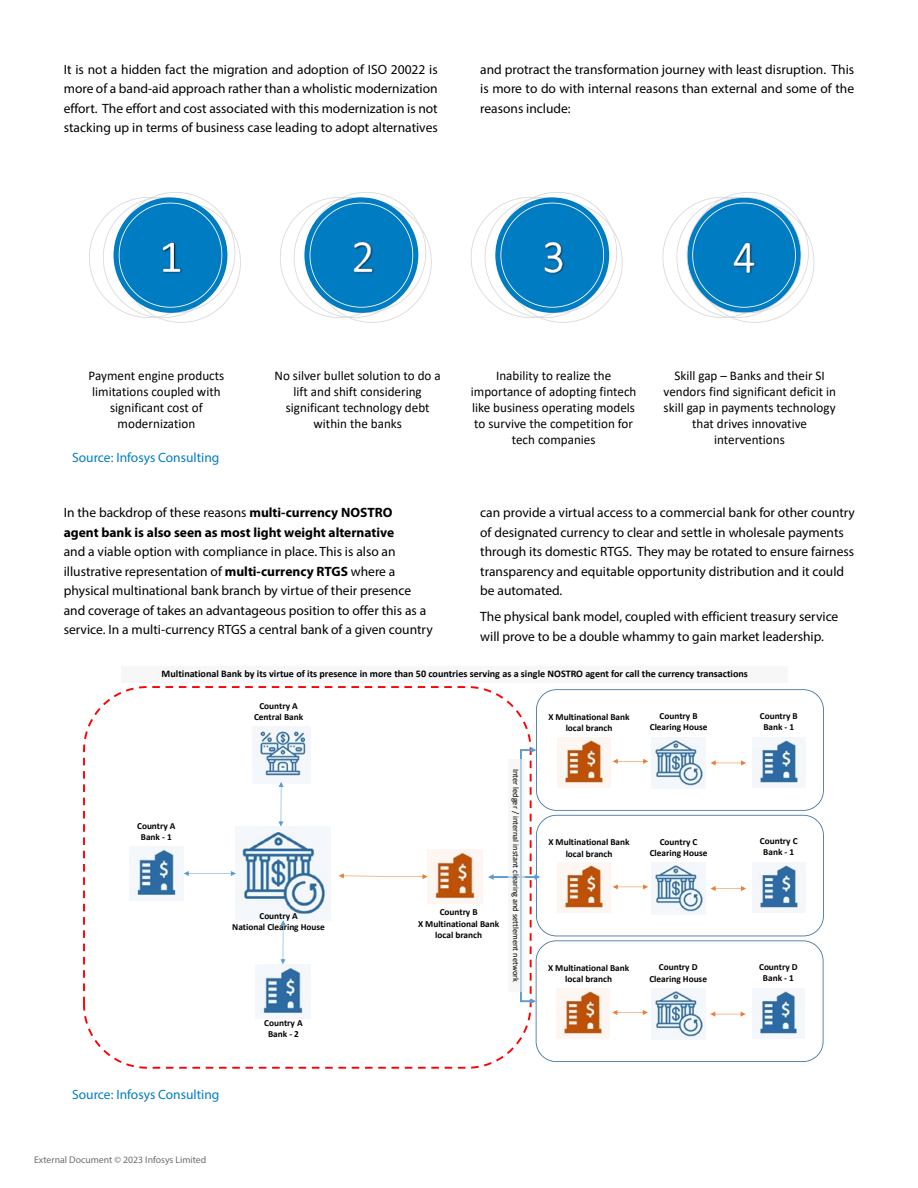
<style>
.page{position:relative;width:918px;height:1188px;background:#fff}
.page>*{position:absolute;margin:0;border:0;box-sizing:border-box;transform-origin:0 0}
.t1{font:13.5px/19.5px "Myriad Pro";color:#000}
.t2{font:700 13.5px/19.5px "Myriad Pro";color:#000}
.t3{font:13.5px "Myriad Pro";color:#007dc3}
.t4{font:13.2px/16px "Calibri";color:#000;text-align:center}
.t5{font:700 10.05px "Calibri";color:#000}
.t6{font:9.75px "Myriad Pro";color:#6d6e71}
.t7{font:700 9.3px/11.1px "Calibri";letter-spacing:-.005em;color:#000;text-align:center}
.t8{font:8.4px "Calibri";letter-spacing:.005em;color:#000}
.s1{font-weight:400}
.s2{font-weight:700}
</style>
<div class="page">
<svg style="left:89px;top:192px;width:726px;height:131px"></svg>
<svg style="left:83px;top:686px;width:741px;height:383px"></svg>
<p class="t1" style="left:64px;top:59px;width:376px;text-align:justify">It is not a hidden fact the migration and adoption of ISO 20022 is more of a band-aid approach rather than a wholistic modernization effort. The effort and cost associated with this modernization is not stacking up in terms of business case leading to adopt alternatives</p>
<p class="t1" style="left:480px;top:59px;width:375px;text-align:justify">and protract the transformation journey with least disruption. This is more to do with internal reasons than external and some of the reasons include:</p>
<p class="t4" style="left:89px;top:367px;width:137px">Payment engine products limitations coupled with significant cost of modernization</p>
<p class="t4" style="left:275px;top:367px;width:168px">No silver bullet solution to do a lift and shift considering significant technology debt within the banks</p>
<p class="t4" style="left:471px;top:367px;width:167px">Inability to realize the importance of adopting fintech like business operating models to survive the competition for tech companies</p>
<p class="t4" style="left:664px;top:368px;width:174px">Skill gap – Banks and their SI vendors find significant deficit in skill gap in payments technology that drives innovative interventions</p>
<p class="t3" style="left:72px;top:449px;width:149px">Source: Infosys Consulting</p>
<p class="t2" style="left:64px;top:503px;width:332px"><span class="s1">In the backdrop of these reasons</span> multi-currency NOSTRO agent bank is also seen as most light weight alternative</p>
<p class="t1" style="left:64px;top:542px;width:370px">and a viable option with compliance in place. This is also an illustrative representation of <span class="s2">multi-currency RTGS</span> where a physical multinational bank branch by virtue of their presence and coverage of takes an advantageous position to offer this as a service. In a multi-currency RTGS a central bank of a given country</p>
<p class="t1" style="left:480px;top:503px;width:376px">can provide a virtual access to a commercial bank for other country of designated currency to clear and settle in wholesale payments through its domestic RTGS. They may be rotated to ensure fairness transparency and equitable opportunity distribution and it could be automated.</p>
<p class="t1" style="left:480px;top:607px;width:360px">The physical bank model, coupled with efficient treasury service will prove to be a double whammy to gain market leadership.</p>
<p class="t5" style="left:162px;top:667px;width:588px">Multinational Bank by its virtue of its presence in more than 50 countries serving as a single NOSTRO agent for call the currency transactions</p>
<p class="t7" style="left:254px;top:700px;width:51px">Country A<br>Central Bank</p>
<p class="t7" style="left:137px;top:821px;width:40px">Country A<br>Bank - 1</p>
<p class="t7" style="left:232px;top:910px;width:94px">Country A<br>National Clearing House</p>
<p class="t3" style="left:72px;top:1086px;width:149px">Source: Infosys Consulting</p>
<p class="t6" style="left:34px;top:1154px;width:174px">External Document © 2023 Infosys Limited</p>
<p class="t7" style="left:264px;top:1017px;width:40px">Country A<br>Bank - 2</p>
<p class="t7" style="left:418px;top:907px;width:83px">Country B<br>X Multinational Bank local branch</p>
<p class="t8" style="left:522px;top:769px;width:215px;rotate:90deg">Inter ledger / internal instant clearing and settlement network</p>
<p class="t7" style="left:548px;top:711px;width:83px">X Multinational Bank local branch</p>
<p class="t7" style="left:650px;top:711px;width:59px">Country B<br>Clearing House</p>
<p class="t7" style="left:760px;top:710px;width:40px">Country B<br>Bank - 1</p>
<p class="t7" style="left:548px;top:837px;width:83px">X Multinational Bank local branch</p>
<p class="t7" style="left:650px;top:836px;width:59px">Country C<br>Clearing House</p>
<p class="t7" style="left:760px;top:836px;width:39px">Country C<br>Bank - 1</p>
<p class="t7" style="left:548px;top:962px;width:83px">X Multinational Bank local branch</p>
<p class="t7" style="left:649px;top:962px;width:59px">Country D<br>Clearing House</p>
<p class="t7" style="left:759px;top:961px;width:40px">Country D<br>Bank - 1</p>
</div>
